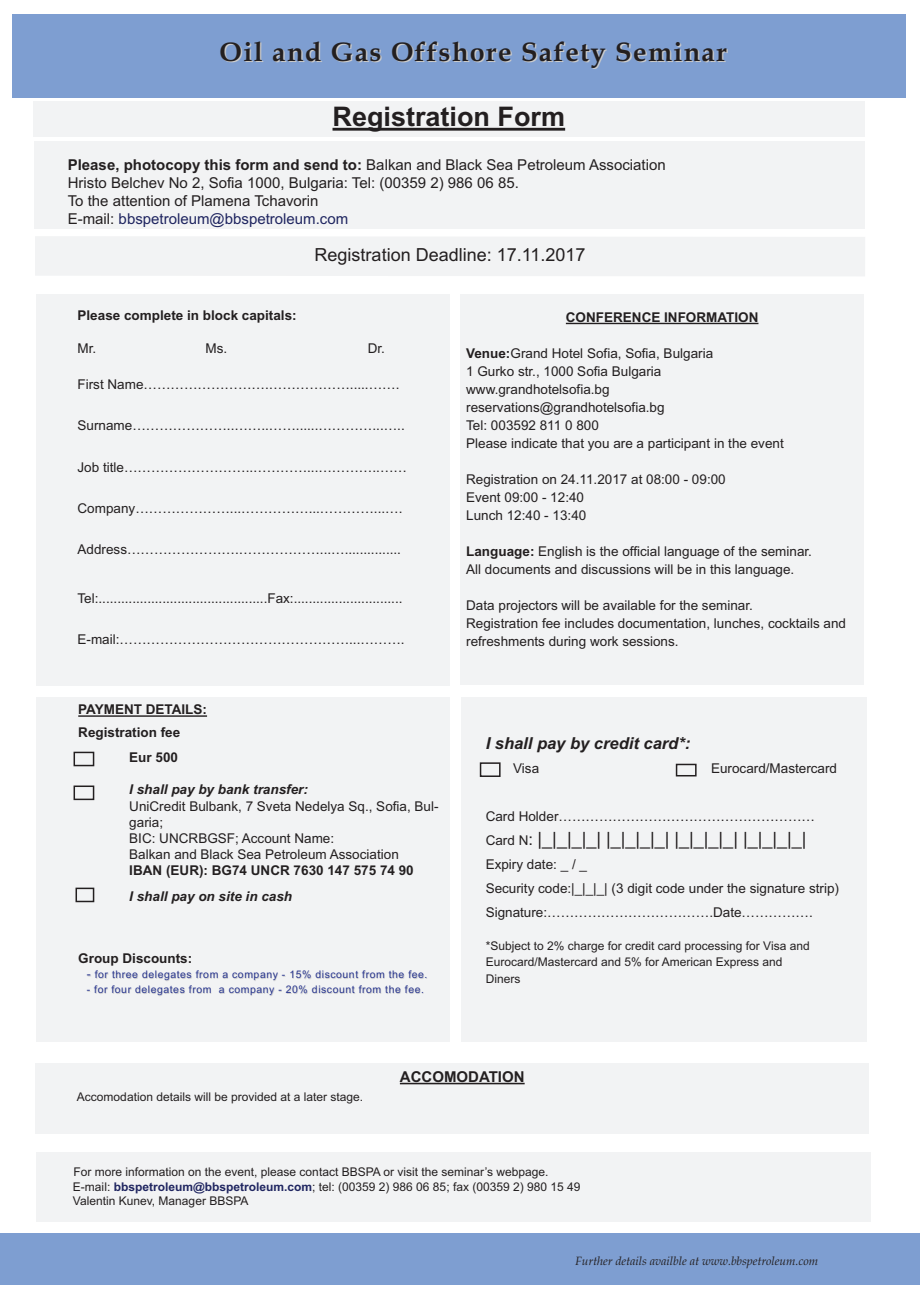
<style>
.page{position:relative;width:920px;height:1289px;background:#fff}
.page>*{position:absolute;margin:0;border:0;box-sizing:border-box;transform-origin:0 0}
.t1{font:700 27px "Book Antiqua";letter-spacing:.05em;color:#231f20}
.t2{font:700 27px "Arial";color:#231f20}
.t3{font:18px "Arial";color:#231f20}
.t4{font:italic 700 16.5px "Arial";color:#231f20}
.t5{font:15px/18px "Arial";color:#231f20}
.t6{font:700 15px "Arial";color:#231f20}
.t7{font:13.5px/18px "Arial";color:#231f20}
.t8{font:700 13.5px/22.2px "Arial";color:#231f20}
.t9{font:italic 700 13.5px "Arial";color:#231f20}
.t10{font:12px/16.5px "Arial";color:#231f20}
.t11{font:italic 12px "Book Antiqua";color:#231f20}
.t12{font:10.5px "Arial";letter-spacing:.05em;color:#2a378f}
.s1{font-weight:700}
.s2{color:#1f2560}
.s3{font-size:12px}
.s4{font-size:13.5px}
.s5{font-size:16.5px}
.s6{font-weight:700;color:#1f2560}
</style>
<div class="page">
<div style="left:460px;top:294px;width:404px;height:391px;background:#f2f3f4"></div>
<hr style="left:566px;top:323px;width:192px;height:1px;background:#231f20">
<div style="left:461px;top:697px;width:405px;height:344px;background:#f2f3f4"></div>
<div style="left:33px;top:102px;width:831px;height:35px;background:#f2f3f4"></div>
<hr style="left:332px;top:128px;width:233px;height:3px;background:#231f20">
<div style="left:34px;top:141px;width:830px;height:88px;background:#f2f3f4"></div>
<div style="left:36px;top:294px;width:413px;height:391px;background:#f2f3f4"></div>
<div style="left:37px;top:697px;width:413px;height:344px;background:#f2f3f4"></div>
<hr style="left:78px;top:715px;width:129px;height:2px;background:#231f20">
<div style="left:36px;top:1151px;width:834px;height:70px;background:#f2f3f4"></div>
<div style="left:480px;top:762px;width:20px;height:15px;border:2px solid #231f20"></div>
<div style="left:675px;top:763px;width:21px;height:13px;border:2px solid #231f20"></div>
<div style="left:13px;top:15px;width:893px;height:83px;background:#7e9ed1"></div>
<div style="left:74px;top:785px;width:20px;height:15px;border:2px solid #231f20"></div>
<div style="left:75px;top:887px;width:19px;height:15px;border:2px solid #231f20"></div>
<div style="left:0;top:1233px;width:920px;height:52px;background:#7e9ed1"></div>
<div style="left:74px;top:751px;width:20px;height:15px;border:2px solid #231f20"></div>
<div style="left:35px;top:1063px;width:833px;height:70px;background:#f2f3f4"></div>
<hr style="left:400px;top:1082px;width:124px;height:2px;background:#231f20">
<div style="left:35px;top:236px;width:830px;height:40px;background:#f2f3f4"></div>
<h1 class="t1" style="left:219px;top:36px;width:509px">Oil and Gas Offshore Safety Seminar</h1>
<h1 class="t2" style="left:332px;top:101px;width:234px">Registration Form</h1>
<p class="t5" style="left:68px;top:156px;width:599px"><span class="s1">Please, photocopy this form and send to:</span> Balkan and Black Sea Petroleum Association Hristo Belchev No 2, Sofia 1000, Bulgaria: Tel: (00359 2) 986 06 85.<br>To the attention of Plamena Tchavorin<br>E-mail: <span class="s2">bbspetroleum@bbspetroleum.com</span></p>
<h2 class="t3" style="left:314px;top:244px;width:272px">Registration Deadline: 17.11.2017</h2>
<p class="t8" style="left:78px;top:304px;width:221px">Please complete in block capitals:</p>
<p class="t7" style="left:78px;top:339px;width:20px">Mr.</p>
<p class="t7" style="left:206px;top:339px;width:23px">Ms.</p>
<p class="t7" style="left:368px;top:339px;width:19px">Dr.</p>
<p class="t7" style="left:78px;top:375px;width:323px">First Name……………………….……………….....…….</p>
<p class="t7" style="left:78px;top:416px;width:329px">Surname…………………..……..……......…………...…..</p>
<p class="t7" style="left:78px;top:458px;width:331px">Job title………………………..…………...…………..……</p>
<p class="t7" style="left:78px;top:499px;width:326px">Company…………………...……………...…………...….</p>
<p class="t7" style="left:78px;top:541px;width:325px">Address…………………….………………...…...............</p>
<p class="t7" style="left:78px;top:589px;width:326px">Tel:.............................................Fax:.............................</p>
<p class="t7" style="left:78px;top:631px;width:329px">E-mail:……………………………………………...……….</p>
<p class="t8" style="left:78px;top:698px;width:130px">PAYMENT DETAILS:<br>Registration fee</p>
<p class="t8" style="left:129px;top:746px;width:50px">Eur 500</p>
<p class="t9" style="left:129px;top:781px;width:180px">I shall pay by bank transfer:</p>
<p class="t7" style="left:129px;top:797px;width:311px;line-height:16.2px">UniCredit Bulbank, 7 Sveta Nedelya Sq., Sofia, Bul&shy;garia;<br>BIC: UNCRBGSF; Account Name:<br>Balkan and Black Sea Petroleum Association</p>
<p class="t8" style="left:129px;top:859px;width:286px">IBAN (EUR): BG74 UNCR 7630 147 575 74 90</p>
<p class="t9" style="left:129px;top:888px;width:164px">I shall pay on site in cash</p>
<p class="t8" style="left:78px;top:947px;width:115px">Group Discounts:</p>
<p class="t12" style="left:87px;top:968px;width:342px"><span class="s3">-</span> for three delegates from a company - 15% discount from the fee.</p>
<p class="t12" style="left:87px;top:983px;width:339px">- for four delegates from a company - 20% discount from the fee.</p>
<p class="t8" style="left:566px;top:306px;width:194px">CONFERENCE INFORMATION</p>
<p class="t7" style="left:466px;top:344px;width:319px"><span class="s1">Venue:</span>Grand Hotel Sofia, Sofia, Bulgaria<br>1 Gurko str., 1000 Sofia Bulgaria www.grandhotelsofia.bg reservations@grandhotelsofia.bg<br>Tel: 003592 811 0 800<br>Please indicate that you are a participant in the event</p>
<p class="t7" style="left:466px;top:470px;width:261px">Registration on 24.11.2017 at 08:00 - 09:00<br>Event 09:00 - 12:40<br>Lunch 12:40 - 13:40</p>
<p class="t7" style="left:466px;top:542px;width:347px"><span class="s1">Language:</span> English is the official language of the seminar.<br>All documents and discussions will be in this language.</p>
<p class="t7" style="left:466px;top:596px;width:381px">Data projectors will be available for the seminar.<br>Registration fee includes documentation, lunches, cocktails and refreshments during work sessions.</p>
<p class="t4" style="left:485px;top:733px;width:206px">I shall pay by credit card*:</p>
<p class="t7" style="left:513px;top:759px;width:28px">Visa</p>
<p class="t7" style="left:711px;top:759px;width:128px">Eurocard/Mastercard</p>
<p class="t7" style="left:485px;top:807px;width:331px">Card Holder…………………………………………………</p>
<h2 class="t3" style="left:485px;top:828px;width:322px"><span class="s4">Card N</span><span class="s5">:</span> |_|_|_|_| |_|_|_|_| |_|_|_|_| |_|_|_|_|</h2>
<p class="t7" style="left:485px;top:852px;width:355px;line-height:24px">Expiry date: _ / _<br>Security code:|_|_|_| (3 digit code under the signature strip)<br>Signature:……………………………….Date…………….</p>
<p class="t10" style="left:485px;top:937px;width:325px">*Subject to 2% charge for credit card processing for Visa and<br>Eurocard/Mastercard and 5% for American Express and<br>Diners</p>
<p class="t10" style="left:77px;top:1089px;width:288px">Accomodation details will be provided at a later stage.</p>
<p class="t6" style="left:400px;top:1067px;width:126px">ACCOMODATION</p>
<p class="t10" style="left:73px;top:1164px;width:509px;line-height:14.7px">For more information on the event, please contact BBSPA or visit the seminar’s webpage.<br>E-mail: <span class="s6">bbspetroleum@bbspetroleum.com</span>; tel: (00359 2) 986 06 85; fax (00359 2) 980 15 49<br>Valentin Kunev, Manager BBSPA</p>
<p class="t11" style="left:575px;top:1254px;width:244px">Further details availble at www.bbspetroleum.com</p>
</div>
